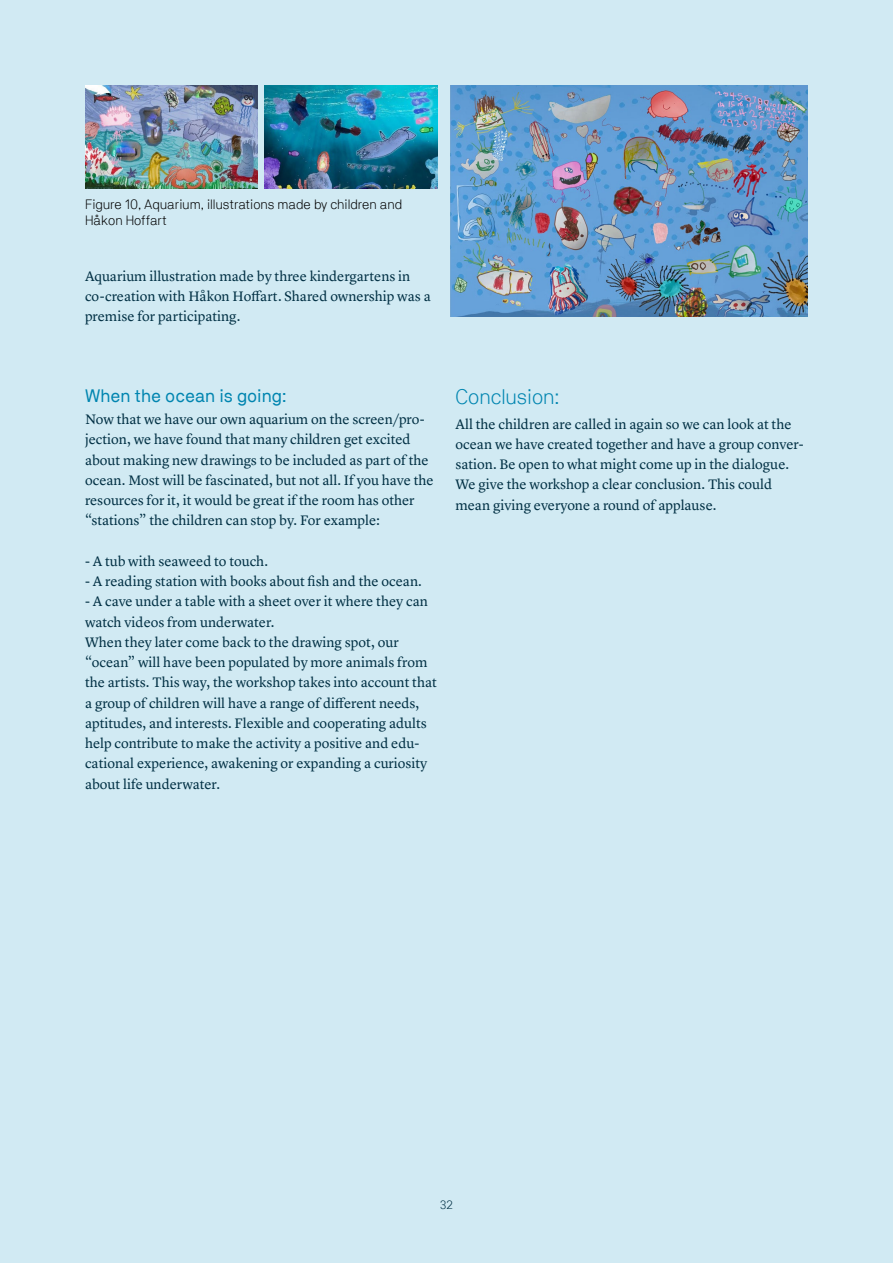
<style>
.page{position:relative;width:893px;height:1263px;background:#d1eaf3}
.page>*{position:absolute;margin:0;border:0;box-sizing:border-box;transform-origin:0 0}
.t1{font:300 21px "NB Akademie Std";color:#0085b0}
.t2{font:18px "NB Akademie Std";color:#0085b0}
.t3{font:14.25px/20.2px "Lyon Text";color:#002f43}
.t4{font:300 13.5px/16.2px "NB Akademie Std";color:#000}
.t5{font:300 12px "NB Akademie Std";color:#002f43}
</style>
<div class="page">
<img style="left:265px;top:85px;width:172px;height:104px">
<img style="left:85px;top:85px;width:173px;height:104px">
<img style="left:451px;top:85px;width:357px;height:231px">
<p class="t4" style="left:85px;top:195px;width:319px">Figure 10, Aquarium, illustrations made by children and<br>Håkon Hoffart</p>
<p class="t3" style="left:85px;top:265px;width:347px">Aquarium illustration made by three kindergartens in co-creation with Håkon Hoffart. Shared ownership was a premise for participating.</p>
<p class="t2" style="left:85px;top:385px;width:203px">When the ocean is going:</p>
<p class="t3" style="left:85px;top:408px;width:350px">Now that we have our own aquarium on the screen/pro&shy;jection, we have found that many children get excited about making new drawings to be included as part of the ocean. Most will be fascinated, but not all. If you have the resources for it, it would be great if the room has other “stations” the children can stop by. For example:</p>
<p class="t3" style="left:85px;top:550px;width:185px">- A tub with seaweed to touch.</p>
<p class="t3" style="left:85px;top:570px;width:338px">- A reading station with books about fish and the ocean.</p>
<p class="t3" style="left:85px;top:590px;width:353px">- A cave under a table with a sheet over it where they can watch videos from underwater.<br>When they later come back to the drawing spot, our “ocean” will have been populated by more animals from the artists. This way, the workshop takes into account that a group of children will have a range of different needs, aptitudes, and interests. Flexible and cooperating adults help contribute to make the activity a positive and edu&shy;cational experience, awakening or expanding a curiosity about life underwater.</p>
<h1 class="t1" style="left:455px;top:384px;width:106px">Conclusion:</h1>
<p class="t3" style="left:455px;top:413px;width:350px">All the children are called in again so we can look at the ocean we have created together and have a group conver&shy;sation. Be open to what might come up in the dialogue.<br>We give the workshop a clear conclusion. This could mean giving everyone a round of applause.</p>
<p class="t5" style="left:440px;top:1197px;width:14px">32</p>
</div>
